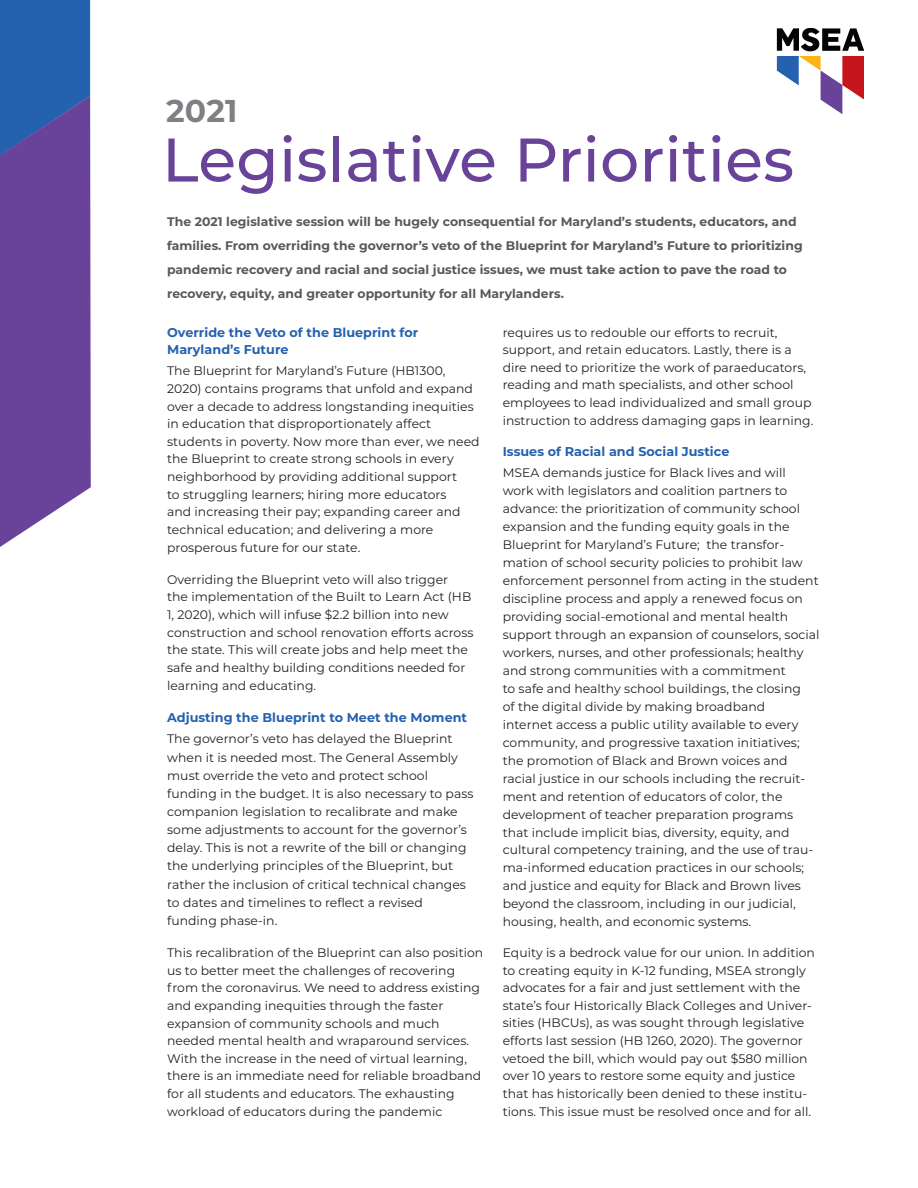
<style>
.page{position:relative;width:918px;height:1188px;background:#fff}
.page>*{position:absolute;margin:0;border:0;box-sizing:border-box;transform-origin:0 0}
.t1{font:500 61.5px "Montserrat";letter-spacing:.005em;color:#69439a}
.t2{font:700 31.5px "Montserrat";color:#7e8083}
.subhead_kmd{font:700 12.75px/17.7px "Montserrat";letter-spacing:.005em;color:#2461ae}
.Body_Copy{font:12.3px/17.7px "Montserrat";letter-spacing:.005em;color:#231f20}
.subhead_kmd-2{font:700 12.3px/24px "Montserrat";letter-spacing:.005em;color:#57585a}
</style>
<div class="page">
<svg style="left:777px;top:28px;width:87px;height:86px"></svg>
<svg style="left:0;top:0;width:91px;height:547px;background:#6255a4"></svg>
<p class="t2" style="left:166px;top:88px;width:73px">2021</p>
<p class="t1" style="left:162px;top:117px;width:634px">Legislative Priorities</p>
<p class="subhead_kmd-2" style="left:167px;top:209px;width:637px">The 2021 legislative session will be hugely consequential for Maryland’s students, educators, and families. From overriding the governor’s veto of the Blueprint for Maryland’s Future to prioritizing pandemic recovery and racial and social justice issues, we must take action to pave the road to recovery, equity, and greater opportunity for all Marylanders.</p>
<p class="subhead_kmd" style="left:167px;top:323px;width:253px">Override the Veto of the Blueprint for<br>Maryland’s Future</p>
<p class="Body_Copy" style="left:167px;top:362px;width:314px">The Blueprint for Maryland’s Future (HB1300, 2020) contains programs that unfold and expand over a decade to address longstanding inequities in education that disproportionately affect students in poverty. Now more than ever, we need the Blueprint to create strong schools in every neighborhood by providing additional support<br>to struggling learners; hiring more educators<br>and increasing their pay; expanding career and technical education; and delivering a more prosperous future for our state.</p>
<p class="Body_Copy" style="left:167px;top:570px;width:308px">Overriding the Blueprint veto will also trigger<br>the implementation of the Built to Learn Act (HB 1, 2020), which will infuse $2.2 billion into new construction and school renovation efforts across the state. This will create jobs and help meet the safe and healthy building conditions needed for learning and educating.</p>
<p class="subhead_kmd" style="left:167px;top:708px;width:302px">Adjusting the Blueprint to Meet the Moment</p>
<p class="Body_Copy" style="left:167px;top:730px;width:308px;line-height:18.1px">The governor’s veto has delayed the Blueprint when it is needed most. The General Assembly must override the veto and protect school funding in the budget. It is also necessary to pass companion legislation to recalibrate and make some adjustments to account for the governor’s delay. This is not a rewrite of the bill or changing the underlying principles of the Blueprint, but rather the inclusion of critical technical changes to dates and timelines to reflect a revised funding phase-in.</p>
<p class="Body_Copy" style="left:167px;top:943px;width:318px">This recalibration of the Blueprint can also position us to better meet the challenges of recovering from the coronavirus. We need to address existing and expanding inequities through the faster expansion of community schools and much needed mental health and wraparound services.<br>With the increase in the need of virtual learning, there is an immediate need for reliable broadband for all students and educators. The exhausting workload of educators during the pandemic</p>
<p class="Body_Copy" style="left:503px;top:323px;width:312px">requires us to redouble our efforts to recruit, support, and retain educators. Lastly, there is a dire need to prioritize the work of paraeducators, reading and math specialists, and other school employees to lead individualized and small group instruction to address damaging gaps in learning.</p>
<p class="subhead_kmd" style="left:503px;top:442px;width:228px">Issues of Racial and Social Justice</p>
<p class="Body_Copy" style="left:503px;top:463px;width:318px">MSEA demands justice for Black lives and will work with legislators and coalition partners to advance: the prioritization of community school expansion and the funding equity goals in the Blueprint for Maryland’s Future; the transfor&shy;mation of school security policies to prohibit law enforcement personnel from acting in the student discipline process and apply a renewed focus on providing social-emotional and mental health support through an expansion of counselors, social workers, nurses, and other professionals; healthy and strong communities with a commitment<br>to safe and healthy school buildings, the closing<br>of the digital divide by making broadband<br>internet access a public utility available to every community, and progressive taxation initiatives; the promotion of Black and Brown voices and racial justice in our schools including the recruit&shy;ment and retention of educators of color, the development of teacher preparation programs that include implicit bias, diversity, equity, and cultural competency training, and the use of trau&shy;ma-informed education practices in our schools; and justice and equity for Black and Brown lives beyond the classroom, including in our judicial, housing, health, and economic systems.</p>
<p class="Body_Copy" style="left:503px;top:943px;width:314px">Equity is a bedrock value for our union. In addition to creating equity in K-12 funding, MSEA strongly advocates for a fair and just settlement with the state’s four Historically Black Colleges and Univer&shy;sities (HBCUs), as was sought through legislative efforts last session (HB 1260, 2020). The governor vetoed the bill, which would pay out $580 million over 10 years to restore some equity and justice that has historically been denied to these institu&shy;tions. This issue must be resolved once and for all.</p>
</div>
